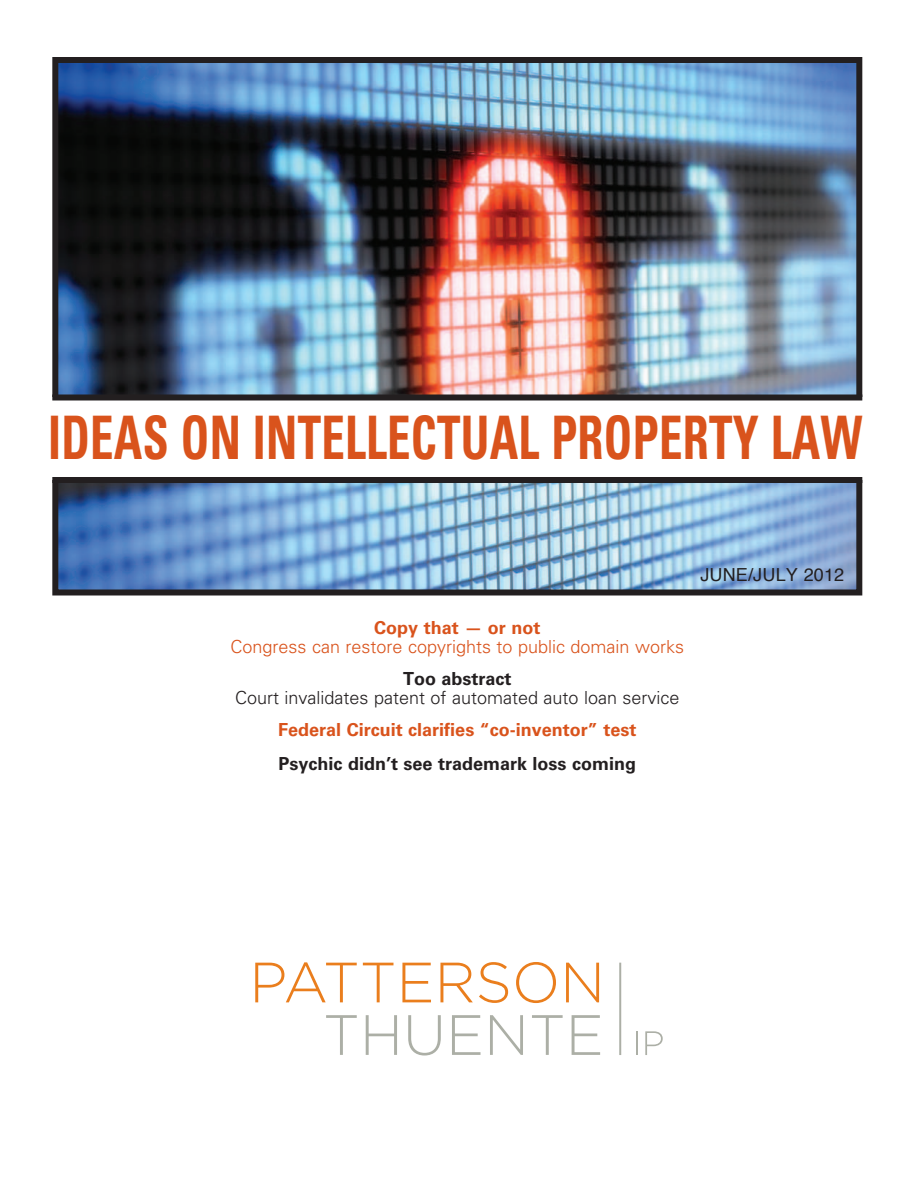
<style>
.page{position:relative;width:918px;height:1188px;background:#fff}
.page>*{position:absolute;margin:0;border:0;box-sizing:border-box;transform-origin:0 0}
.t1{font:700 condensed 60px "Univers LT Std";letter-spacing:.005em;color:#d9531c;scale:.78 1}
.t2{font:700 18px "Univers LT Std";color:#d9531c}
.t3{font:300 18px "Univers LT Std";color:#231f20}
.t4{font:300 18px "Univers LT Std";color:#d9531c}
.t5{font:700 18px "Univers LT Std";color:#231f20}
.t6{font:18px "Helvetica";letter-spacing:.01em;color:#231f20}
</style>
<div class="page">
<img style="left:59px;top:64px;width:796px;height:525px">
<div style="left:52px;top:57px;width:810px;height:539px;border:6px solid #231f20"></div>
<div style="left:51px;top:398px;width:813px;height:82px;background:#fff"></div>
<div style="left:52px;top:394px;width:810px;height:6px;background:#231f20"></div>
<div style="left:52px;top:477px;width:810px;height:6px;background:#231f20"></div>
<svg style="left:255px;top:962px;width:102px;height:40px"></svg>
<svg style="left:363px;top:963px;width:30px;height:39px"></svg>
<svg style="left:402px;top:963px;width:29px;height:39px"></svg>
<svg style="left:440px;top:963px;width:33px;height:39px"></svg>
<svg style="left:479px;top:962px;width:29px;height:41px"></svg>
<svg style="left:516px;top:962px;width:40px;height:41px"></svg>
<svg style="left:566px;top:963px;width:33px;height:39px"></svg>
<svg style="left:326px;top:1015px;width:31px;height:40px"></svg>
<svg style="left:366px;top:1015px;width:31px;height:40px"></svg>
<svg style="left:408px;top:1015px;width:33px;height:41px"></svg>
<svg style="left:452px;top:1015px;width:29px;height:40px"></svg>
<svg style="left:490px;top:1015px;width:33px;height:40px"></svg>
<svg style="left:532px;top:1015px;width:31px;height:40px"></svg>
<svg style="left:572px;top:1015px;width:28px;height:40px"></svg>
<hr style="left:619px;top:963px;width:2px;height:92px;background:#acafa6">
<hr style="left:636px;top:1031px;width:2px;height:24px;background:#acafa6">
<svg style="left:645px;top:1031px;width:18px;height:24px"></svg>
<h1 class="t1" style="left:48px;top:401px;width:1045px">IDEAS ON INTELLECTUAL PROPERTY LAW</h1>
<p class="t2" style="left:374px;top:617px;width:168px">Copy that — or not</p>
<p class="t4" style="left:231px;top:636px;width:455px">Congress can restore copyrights to public domain works</p>
<p class="t5" style="left:403px;top:668px;width:110px">Too abstract</p>
<p class="t3" style="left:235px;top:687px;width:446px">Court invalidates patent of automated auto loan service</p>
<p class="t2" style="left:278px;top:719px;width:360px">Federal Circuit clarifies “co-inventor” test</p>
<p class="t5" style="left:279px;top:753px;width:359px">Psychic didn’t see trademark loss coming</p>
<p class="t6" style="left:700px;top:561px;width:145px">JUNE/JULY 2012</p>
</div>
